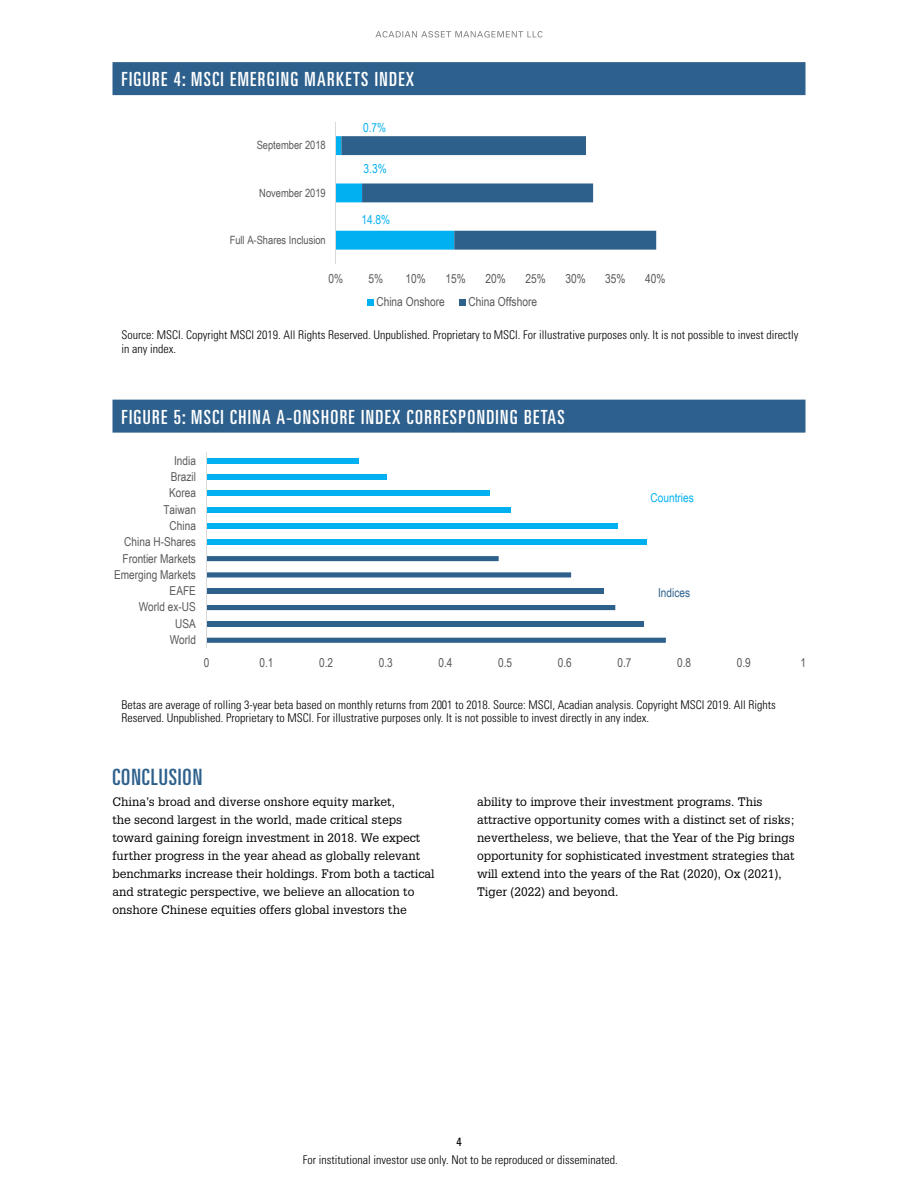
<style>
.page{position:relative;width:918px;height:1188px;background:#fff}
.page>*{position:absolute;margin:0;border:0;box-sizing:border-box;transform-origin:0 0}
.t1{font:ultra-condensed 22.5px "Univers LT Std";letter-spacing:.04em;color:#2d608c}
.chart-header{font:ultra-condensed 19.5px "Univers LT Std";letter-spacing:.07em;color:#fff}
.t2{font:12.45px "Arial Narrow";color:#595959}
.t3{font:12.45px "Arial Narrow";color:#00b0f0}
.t4{font:12.3px "Arial Narrow";color:#595959}
.t5{font:12.3px "Arial Narrow";color:#00b0f0}
.t6{font:12.3px "Arial Narrow";color:#2d608b}
.body-first{font:12px/18px "Glypha LT Std";color:#000}
.chart-disclosure{font:300 condensed 12px/13.8px "Univers LT Std";color:#000}
.t7{font:condensed 12px "Univers LT Std";color:#000}
.t8{font:11.4px "Arial Narrow";color:#595959}
</style>
<div class="page">
<svg style="left:375px;top:31px;width:168px;height:7px"></svg>
<div style="left:112px;top:62px;width:694px;height:33px;background:#2d608c"></div>
<div style="left:112px;top:400px;width:694px;height:33px;background:#2d608c"></div>
<svg style="left:336px;top:136px;width:320px;height:114px"></svg>
<hr style="left:335px;top:122px;width:1px;height:142px;background:#d9d9d9">
<div style="left:367px;top:299px;width:7px;height:7px;background:#00b0f0"></div>
<div style="left:459px;top:299px;width:7px;height:7px;background:#2d608b"></div>
<div style="left:207px;top:540px;width:440px;height:5px;background:#00b0f0"></div>
<div style="left:207px;top:523px;width:411px;height:6px;background:#00b0f0"></div>
<div style="left:207px;top:507px;width:303px;height:5px;background:#00b0f0"></div>
<div style="left:207px;top:491px;width:283px;height:5px;background:#00b0f0"></div>
<div style="left:207px;top:475px;width:180px;height:5px;background:#00b0f0"></div>
<div style="left:207px;top:458px;width:152px;height:5px;background:#00b0f0"></div>
<svg style="left:207px;top:556px;width:459px;height:87px"></svg>
<hr style="left:206px;top:453px;width:1px;height:195px;background:#d9d9d9">
<div style="left:651px;top:585px;width:114px;height:15px;background:#fff"></div>
<p class="chart-header" style="left:122px;top:68px;width:294px">FIGURE 4: MSCI EMERGING MARKETS INDEX</p>
<p class="t8" style="left:257px;top:137px;width:71px">September 2018</p>
<p class="t8" style="left:259px;top:184px;width:68px">November 2019</p>
<p class="t8" style="left:230px;top:231px;width:98px">Full A-Shares Inclusion</p>
<p class="t3" style="left:363px;top:119px;width:25px">0.7%</p>
<p class="t3" style="left:364px;top:159px;width:25px">3.3%</p>
<p class="t3" style="left:362px;top:210px;width:30px">14.8%</p>
<p class="t2" style="left:328px;top:269px;width:16px">0%</p>
<p class="t2" style="left:368px;top:269px;width:16px">5%</p>
<p class="t2" style="left:406px;top:269px;width:22px">10%</p>
<p class="t2" style="left:446px;top:269px;width:22px">15%</p>
<p class="t2" style="left:485px;top:269px;width:22px">20%</p>
<p class="t2" style="left:525px;top:269px;width:22px">25%</p>
<p class="t2" style="left:565px;top:269px;width:22px">30%</p>
<p class="t2" style="left:605px;top:269px;width:22px">35%</p>
<p class="t2" style="left:645px;top:269px;width:22px">40%</p>
<p class="t2" style="left:376px;top:293px;width:70px">China Onshore</p>
<p class="t2" style="left:468px;top:293px;width:70px">China Offshore</p>
<p class="chart-disclosure" style="left:122px;top:328px;width:679px">Source: MSCI. Copyright MSCI 2019. All Rights Reserved. Unpublished. Proprietary to MSCI. For illustrative purposes only. It is not possible to invest directly in any index.</p>
<p class="chart-header" style="left:122px;top:406px;width:445px">FIGURE 5: MSCI CHINA A-ONSHORE INDEX CORRESPONDING BETAS</p>
<p class="t4" style="left:174px;top:451px;width:23px">India</p>
<p class="t4" style="left:171px;top:468px;width:27px">Brazil</p>
<p class="t4" style="left:169px;top:484px;width:28px">Korea</p>
<p class="t4" style="left:163px;top:500px;width:34px">Taiwan</p>
<p class="t4" style="left:170px;top:517px;width:28px">China</p>
<p class="t4" style="left:124px;top:533px;width:73px">China H-Shares</p>
<p class="t4" style="left:123px;top:549px;width:75px">Frontier Markets</p>
<p class="t4" style="left:114px;top:566px;width:83px">Emerging Markets</p>
<p class="t4" style="left:170px;top:582px;width:28px">EAFE</p>
<p class="t4" style="left:139px;top:598px;width:59px">World ex-US</p>
<p class="t4" style="left:175px;top:614px;width:22px">USA</p>
<p class="t4" style="left:170px;top:631px;width:28px">World</p>
<p class="t5" style="left:651px;top:488px;width:45px">Countries</p>
<p class="t6" style="left:658px;top:584px;width:34px">Indices</p>
<p class="t4" style="left:204px;top:654px;width:7px">0</p>
<p class="t4" style="left:259px;top:654px;width:15px">0.1</p>
<p class="t4" style="left:319px;top:654px;width:15px">0.2</p>
<p class="t4" style="left:379px;top:654px;width:15px">0.3</p>
<p class="t4" style="left:438px;top:654px;width:15px">0.4</p>
<p class="t4" style="left:498px;top:654px;width:15px">0.5</p>
<p class="t4" style="left:558px;top:654px;width:15px">0.6</p>
<p class="t4" style="left:617px;top:654px;width:15px">0.7</p>
<p class="t4" style="left:677px;top:654px;width:15px">0.8</p>
<p class="t4" style="left:737px;top:654px;width:15px">0.9</p>
<p class="t4" style="left:801px;top:654px;width:7px">1</p>
<p class="chart-disclosure" style="left:122px;top:697px;width:656px">Betas are average of rolling 3-year beta based on monthly returns from 2001 to 2018. Source: MSCI, Acadian analysis. Copyright MSCI 2019. All Rights<br>Reserved. Unpublished. Proprietary to MSCI. For illustrative purposes only. It is not possible to invest directly in any index.</p>
<h1 class="t1" style="left:112px;top:765px;width:91px">CONCLUSION</h1>
<p class="body-first" style="left:112px;top:793px;width:324px">China’s broad and diverse onshore equity market,<br>the second largest in the world, made critical steps toward gaining foreign investment in 2018. We expect further progress in the year ahead as globally relevant benchmarks increase their holdings. From both a tactical and strategic perspective, we believe an allocation to onshore Chinese equities offers global investors the</p>
<p class="body-first" style="left:477px;top:793px;width:320px">ability to improve their investment programs. This attractive opportunity comes with a distinct set of risks; nevertheless, we believe, that the Year of the Pig brings opportunity for sophisticated investment strategies that will extend into the years of the Rat (2020), Ox (2021), Tiger (2022) and beyond.</p>
<p class="t7" style="left:456px;top:1134px;width:7px">4</p>
<p class="chart-disclosure" style="left:303px;top:1153px;width:317px">For institutional investor use only. Not to be reproduced or disseminated.</p>
</div>
